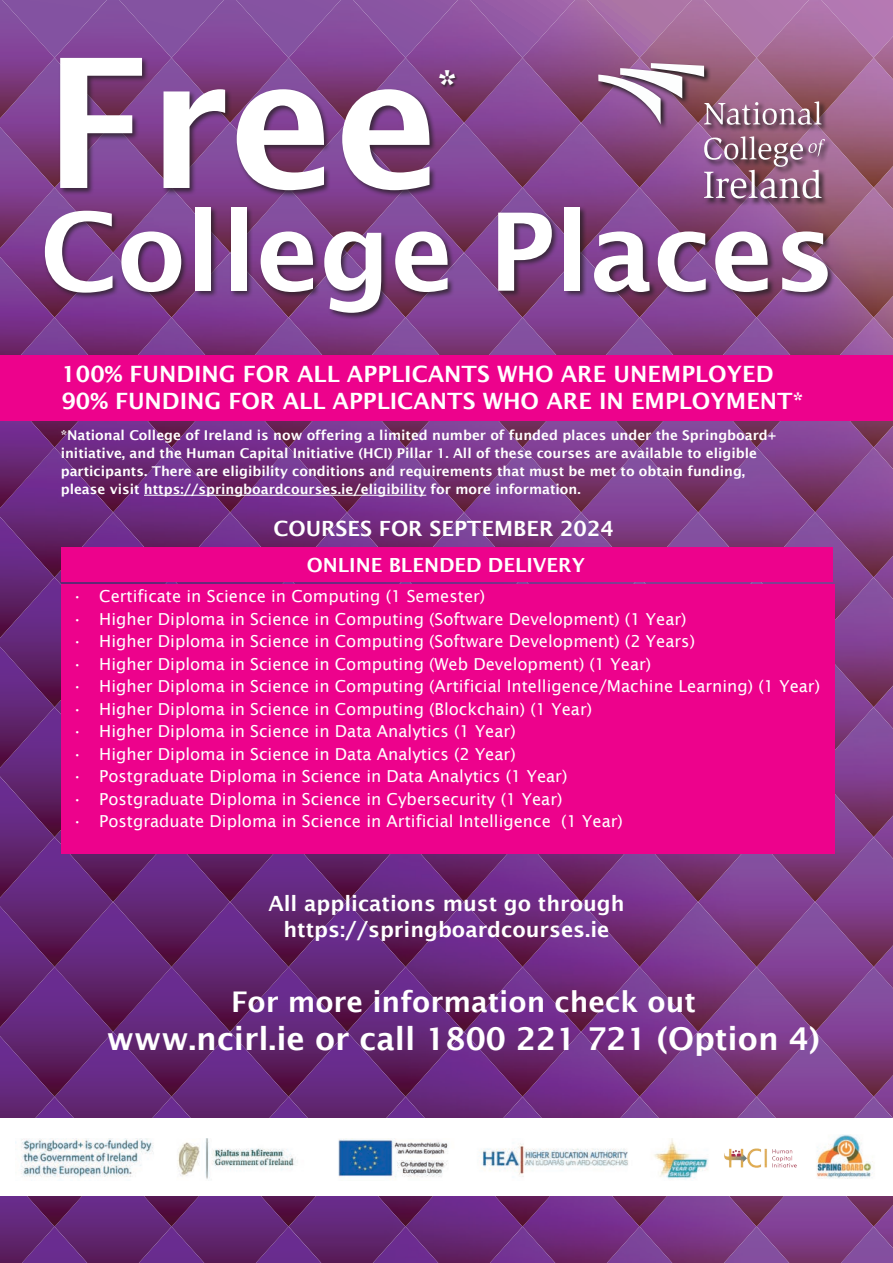
<style>
.page{position:relative;width:893px;height:1263px;background:#fff}
.page>*{position:absolute;margin:0;border:0;box-sizing:border-box;transform-origin:0 0}
.t1{font:600 180px "Lucida Sans";color:#fff}
.t2{font:600 108px "Lucida Sans";color:#fff}
.t3{font:600 42px "Lucida Sans";color:#fff}
.t4{font:600 31.5px "Lucida Sans";color:#fff}
.t5{font:600 28.5px "Lucida Sans";color:#fff}
.t6{font:600 22.5px/27px "Lucida Sans";color:#fff}
.t7{font:600 21px/25.2px "Lucida Sans";color:#fff;text-align:center}
.t8{font:600 19.5px "Lucida Sans";color:#fff}
.t9{font:16.5px "Lucida Sans";color:#fff}
.t10{font:600 13.5px/18px "Lucida Sans";color:#fff}
</style>
<div class="page">
<img style="left:0;top:0;width:893px;height:1263px">
<img style="left:0;top:58px;width:893px;height:1168px">
<img style="left:819px;top:1227px;width:74px;height:36px">
<img style="left:702px;top:1227px;width:109px;height:36px">
<img style="left:585px;top:1227px;width:109px;height:36px">
<img style="left:468px;top:1227px;width:109px;height:36px">
<img style="left:351px;top:1227px;width:109px;height:36px">
<img style="left:234px;top:1227px;width:109px;height:36px">
<img style="left:117px;top:1227px;width:109px;height:36px">
<img style="left:0;top:1227px;width:109px;height:36px">
<svg style="left:597px;top:62px;width:235px;height:144px;background:#894d83"></svg>
<svg style="left:598px;top:63px;width:223px;height:62px"></svg>
<svg style="left:704px;top:136px;width:121px;height:62px;background:#9b748e"></svg>
<div style="left:0;top:1118px;width:893px;height:78px;background:#fff"></div>
<div style="left:62px;top:584px;width:773px;height:270px;background:#ed028c"></div>
<div style="left:62px;top:547px;width:771px;height:34px;background:#ed028c"></div>
<div style="left:43px;top:206px;width:792px;height:114px;background:#231f20;opacity:.75"></div>
<div style="left:0;top:355px;width:893px;height:65px;background:#ed028c"></div>
<div style="left:59px;top:57px;width:378px;height:140px;background:#231f20;opacity:.75"></div>
<div style="left:439px;top:70px;width:20px;height:19px;background:#231f20;opacity:.75"></div>
<hr style="left:144px;top:495px;width:282px;height:1px;background:#fff">
<img style="left:816px;top:1134px;width:57px;height:45px">
<img style="left:724px;top:1148px;width:73px;height:20px">
<img style="left:21px;top:1138px;width:687px;height:42px">
<h1 class="t1" style="left:44px;top:21px;width:398px">Free</h1>
<h3 class="t3" style="left:438px;top:62px;width:21px">*</h3>
<h2 class="t2" style="left:40px;top:190px;width:796px">College Places</h2>
<h3 class="t6" style="left:62px;top:361px;width:743px">100% FUNDING FOR ALL APPLICANTS WHO ARE UNEMPLOYED<br>90% FUNDING FOR ALL APPLICANTS WHO ARE IN EMPLOYMENT*</h3>
<p class="t10" style="left:61px;top:426px;width:717px">*National College of Ireland is now offering a limited number of funded places under the Springboard+ initiative, and the Human Capital Initiative (HCI) Pillar 1. All of these courses are available to eligible participants. There are eligibility conditions and requirements that must be met to obtain funding, please visit https://springboardcourses.ie/eligibility for more information.</p>
<p class="t7" style="left:273px;top:516px;width:342px">COURSES FOR SEPTEMBER 2024</p>
<p class="t8" style="left:307px;top:554px;width:280px">ONLINE BLENDED DELIVERY</p>
<p class="t9" style="left:72px;top:587px;width:414px">• Certificate in Science in Computing (1 Semester)</p>
<p class="t9" style="left:72px;top:609px;width:616px">• Higher Diploma in Science in Computing (Software Development) (1 Year)</p>
<p class="t9" style="left:72px;top:632px;width:624px">• Higher Diploma in Science in Computing (Software Development) (2 Years)</p>
<p class="t9" style="left:72px;top:654px;width:580px">• Higher Diploma in Science in Computing (Web Development) (1 Year)</p>
<p class="t9" style="left:72px;top:677px;width:749px">• Higher Diploma in Science in Computing (Artificial Intelligence/Machine Learning) (1 Year)</p>
<p class="t9" style="left:72px;top:699px;width:521px">• Higher Diploma in Science in Computing (Blockchain) (1 Year)</p>
<p class="t9" style="left:72px;top:722px;width:445px">• Higher Diploma in Science in Data Analytics (1 Year)</p>
<p class="t9" style="left:72px;top:744px;width:445px">• Higher Diploma in Science in Data Analytics (2 Year)</p>
<p class="t9" style="left:72px;top:767px;width:497px">• Postgraduate Diploma in Science in Data Analytics (1 Year)</p>
<p class="t9" style="left:72px;top:789px;width:492px">• Postgraduate Diploma in Science in Cybersecurity (1 Year)</p>
<p class="t9" style="left:72px;top:812px;width:552px">• Postgraduate Diploma in Science in Artificial Intelligence (1 Year)</p>
<p class="t7" style="left:268px;top:891px;width:358px">All applications must go through https://springboardcourses.ie</p>
<h3 class="t5" style="left:231px;top:985px;width:466px">For more information check out</h3>
<h3 class="t4" style="left:107px;top:1020px;width:715px">www.ncirl.ie or call 1800 221 721 (Option 4)</h3>
</div>
